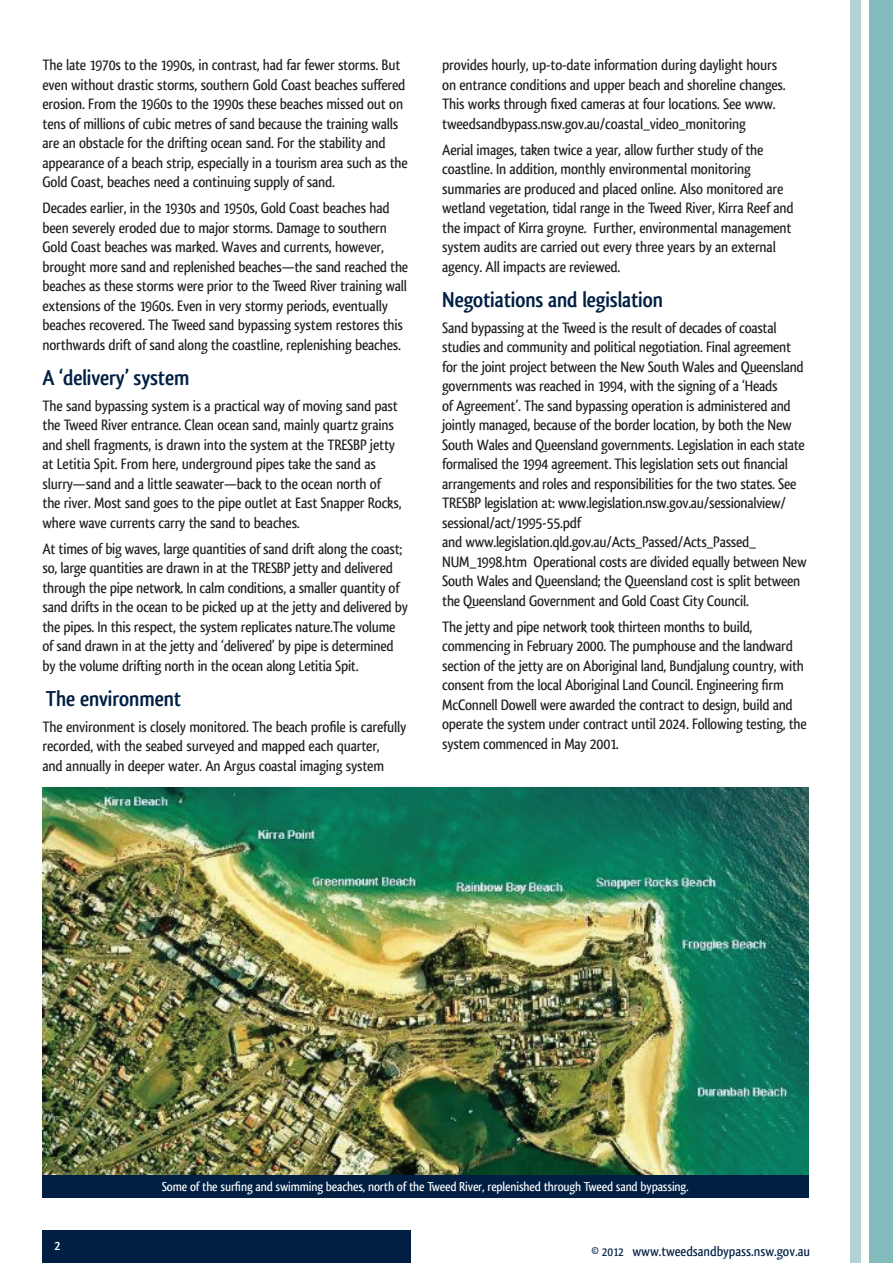
<style>
.page{position:relative;width:893px;height:1263px;background:#fff}
.page>*{position:absolute;margin:0;border:0;box-sizing:border-box;transform-origin:0 0}
.t1{font:700 22.5px "Qlassik";letter-spacing:-.01em;color:#001f43}
.t2{font:500 15.75px/19.5px "Qlassik";letter-spacing:-.01em;color:#231f20}
.t3{font:500 14.25px "Qlassik";color:#001f43}
.t4{font:500 13.5px "Qlassik";letter-spacing:-.01em;color:#fff}
.t5{font:700 13.5px "Qlassik";color:#fff}
.s1{font-size:12.75px}
</style>
<div class="page">
<div style="left:42px;top:1230px;width:368px;height:33px;background:#001f43"></div>
<div style="left:869px;top:0;width:24px;height:1263px;background:#83bbbd"></div>
<div style="left:850px;top:0;width:11px;height:1263px;background:#b3d2d4"></div>
<img style="left:43px;top:787px;width:765px;height:389px">
<div style="left:42px;top:1176px;width:766px;height:22px;background:#001f43"></div>
<p class="t2" style="left:43px;top:55px;width:367px">The late 1970s to the 1990s, in contrast, had far fewer storms. But even without drastic storms, southern Gold Coast beaches suffered erosion. From the 1960s to the 1990s these beaches missed out on tens of millions of cubic metres of sand because the training walls are an obstacle for the drifting ocean sand. For the stability and appearance of a beach strip, especially in a tourism area such as the Gold Coast, beaches need a continuing supply of sand.</p>
<p class="t2" style="left:43px;top:198px;width:367px">Decades earlier, in the 1930s and 1950s, Gold Coast beaches had been severely eroded due to major storms. Damage to southern Gold Coast beaches was marked. Waves and currents, however, brought more sand and replenished beaches—the sand reached the beaches as these storms were prior to the Tweed River training wall extensions of the 1960s. Even in very stormy periods, eventually beaches recovered. The Tweed sand bypassing system restores this northwards drift of sand along the coastline, replenishing beaches.</p>
<h1 class="t1" style="left:43px;top:364px;width:149px">A ‘delivery’ system</h1>
<p class="t2" style="left:43px;top:396px;width:361px">The sand bypassing system is a practical way of moving sand past the Tweed River entrance. Clean ocean sand, mainly quartz grains and shell fragments, is drawn into the system at the TRESBP jetty at Letitia Spit. From here, underground pipes take the sand as slurry—sand and a little seawater—back to the ocean north of the river. Most sand goes to the pipe outlet at East Snapper Rocks, where wave currents carry the sand to beaches.</p>
<p class="t2" style="left:43px;top:539px;width:367px">At times of big waves, large quantities of sand drift along the coast; so, large quantities are drawn in at the TRESBP jetty and delivered through the pipe network. In calm conditions, a smaller quantity of sand drifts in the ocean to be picked up at the jetty and delivered by the pipes. In this respect, the system replicates nature.The volume of sand drawn in at the jetty and ‘delivered’ by pipe is determined by the volume drifting north in the ocean along Letitia Spit.</p>
<h1 class="t1" style="left:46px;top:685px;width:137px">The environment</h1>
<p class="t2" style="left:43px;top:717px;width:365px">The environment is closely monitored. The beach profile is carefully recorded, with the seabed surveyed and mapped each quarter,<br>and annually in deeper water. An Argus coastal imaging system</p>
<p class="t2" style="left:442px;top:55px;width:345px">provides hourly, up-to-date information during daylight hours on entrance conditions and upper beach and shoreline changes.<br>This works through fixed cameras at four locations. See www. tweedsandbypass.nsw.gov.au/coastal_video_monitoring</p>
<p class="t2" style="left:442px;top:140px;width:353px">Aerial images, taken twice a year, allow further study of the coastline. In addition, monthly environmental monitoring summaries are produced and placed online. Also monitored are wetland vegetation, tidal range in the Tweed River, Kirra Reef and the impact of Kirra groyne. Further, environmental management system audits are carried out every three years by an external agency. All impacts are reviewed.</p>
<h1 class="t1" style="left:442px;top:286px;width:222px">Negotiations and legislation</h1>
<p class="t2" style="left:442px;top:318px;width:366px">Sand bypassing at the Tweed is the result of decades of coastal studies and community and political negotiation. Final agreement for the joint project between the New South Wales and Queensland governments was reached in 1994, with the signing of a ‘Heads<br>of Agreement’. The sand bypassing operation is administered and jointly managed, because of the border location, by both the New South Wales and Queensland governments. Legislation in each state formalised the 1994 agreement. This legislation sets out financial arrangements and roles and responsibilities for the two states. See TRESBP legislation at: www.legislation.nsw.gov.au/sessionalview/ sessional/act/1995-55.pdf<br>and www.legislation.qld.gov.au/Acts_Passed/Acts_Passed_ NUM_1998.htm Operational costs are divided equally between New South Wales and Queensland; the Queensland cost is split between the Queensland Government and Gold Coast City Council.</p>
<p class="t2" style="left:442px;top:617px;width:366px">The jetty and pipe network took thirteen months to build, commencing in February 2000. The pumphouse and the landward section of the jetty are on Aboriginal land, Bundjalung country, with consent from the local Aboriginal Land Council. Engineering firm McConnell Dowell were awarded the contract to design, build and operate the system under contract until 2024. Following testing, the system commenced in May 2001.</p>
<p class="t5" style="left:55px;top:1237px;width:8px">2</p>
<p class="t4" style="left:162px;top:1178px;width:528px">Some of the surfing and swimming beaches, north of the Tweed River, replenished through Tweed sand bypassing.</p>
<p class="t3" style="left:591px;top:1243px;width:220px"><span class="s1">© 2012</span> www.tweedsandbypass.nsw.gov.au</p>
</div>
